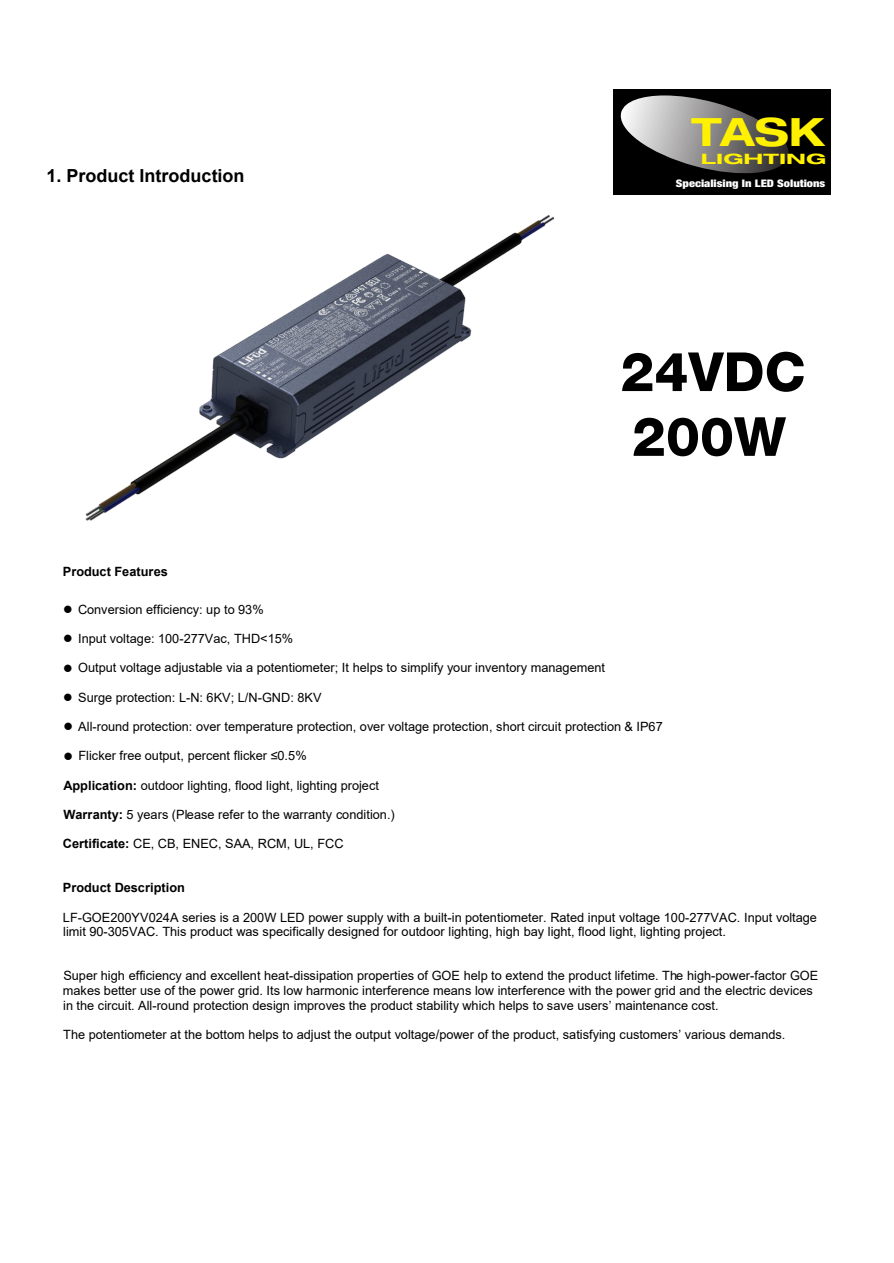
<style>
.page{position:relative;width:894px;height:1263px;background:#fff}
.page>*{position:absolute;margin:0;border:0;box-sizing:border-box;transform-origin:0 0}
.t1{font:800 54px/64.8px "Helvetica Neue LT Std";color:#000}
.t2{font:700 expanded 39px "Helvetica Neue LT Std";color:#fff100;scale:1.06 1}
.t3{font:700 18px "Arial";color:#000}
.t4{font:700 expanded 14.25px "Helvetica Neue LT Std";color:#fff100;scale:1.5 1}
.t5{font:12.75px/14.7px "Arial";letter-spacing:-.005em;color:#000}
.t6{font:700 12.75px "Arial";letter-spacing:-.005em;color:#000}
.t7{font:900 condensed 10.35px "Helvetica Neue LT Std";color:#fff;scale:1.19 1}
.s1{font-weight:700}
</style>
<div class="page">
<img style="left:85px;top:214px;width:470px;height:307px">
<div style="left:613px;top:89px;width:217px;height:106px;background:#000"></div>
<svg style="left:620px;top:95px;width:169px;height:79px"></svg>
<p class="t3" style="left:46px;top:163px;width:200px">1. Product Introduction</p>
<p class="t2" style="left:691px;top:108px;width:127px">TASK</p>
<p class="t4" style="left:700px;top:150px;width:85px">LIGHTING</p>
<p class="t7" style="left:675px;top:177px;width:127px">Specialising In LED Solutions</p>
<p class="t1" style="left:620px;top:339px;width:187px">24VDC<br>200W</p>
<p class="t6" style="left:63px;top:562px;width:106px">Product Features</p>
<p class="t5" style="left:63px;top:602px;width:202px">● Conversion efficiency: up to 93%</p>
<p class="t5" style="left:63px;top:631px;width:231px">● Input voltage: 100-277Vac, THD&lt;15%</p>
<p class="t5" style="left:63px;top:660px;width:543px">● Output voltage adjustable via a potentiometer; It helps to simplify your inventory management</p>
<p class="t5" style="left:63px;top:690px;width:260px">● Surge protection: L-N: 6KV; L/N-GND: 8KV</p>
<p class="t5" style="left:63px;top:719px;width:600px">● All-round protection: over temperature protection, over voltage protection, short circuit protection &amp; IP67</p>
<p class="t5" style="left:63px;top:748px;width:245px">● Flicker free output, percent flicker ≤0.5%</p>
<p class="t5" style="left:63px;top:778px;width:317px"><span class="s1">Application:</span> outdoor lighting, flood light, lighting project</p>
<p class="t5" style="left:63px;top:807px;width:333px"><span class="s1">Warranty:</span> 5 years (Please refer to the warranty condition.)</p>
<p class="t5" style="left:63px;top:837px;width:282px"><span class="s1">Certificate:</span> CE, CB, ENEC, SAA, RCM, UL, FCC</p>
<p class="t6" style="left:63px;top:879px;width:123px">Product Description</p>
<p class="t5" style="left:63px;top:910px;width:755px">LF-GOE200YV024A series is a 200W LED power supply with a built-in potentiometer. Rated input voltage 100-277VAC. Input voltage limit 90-305VAC. This product was specifically designed for outdoor lighting, high bay light, flood light, lighting project.</p>
<p class="t5" style="left:63px;top:968px;width:756px">Super high efficiency and excellent heat-dissipation properties of GOE help to extend the product lifetime. The high-power-factor GOE makes better use of the power grid. Its low harmonic interference means low interference with the power grid and the electric devices in the circuit. All-round protection design improves the product stability which helps to save users’ maintenance cost.</p>
<p class="t5" style="left:63px;top:1027px;width:723px">The potentiometer at the bottom helps to adjust the output voltage/power of the product, satisfying customers’ various demands.</p>
</div>
